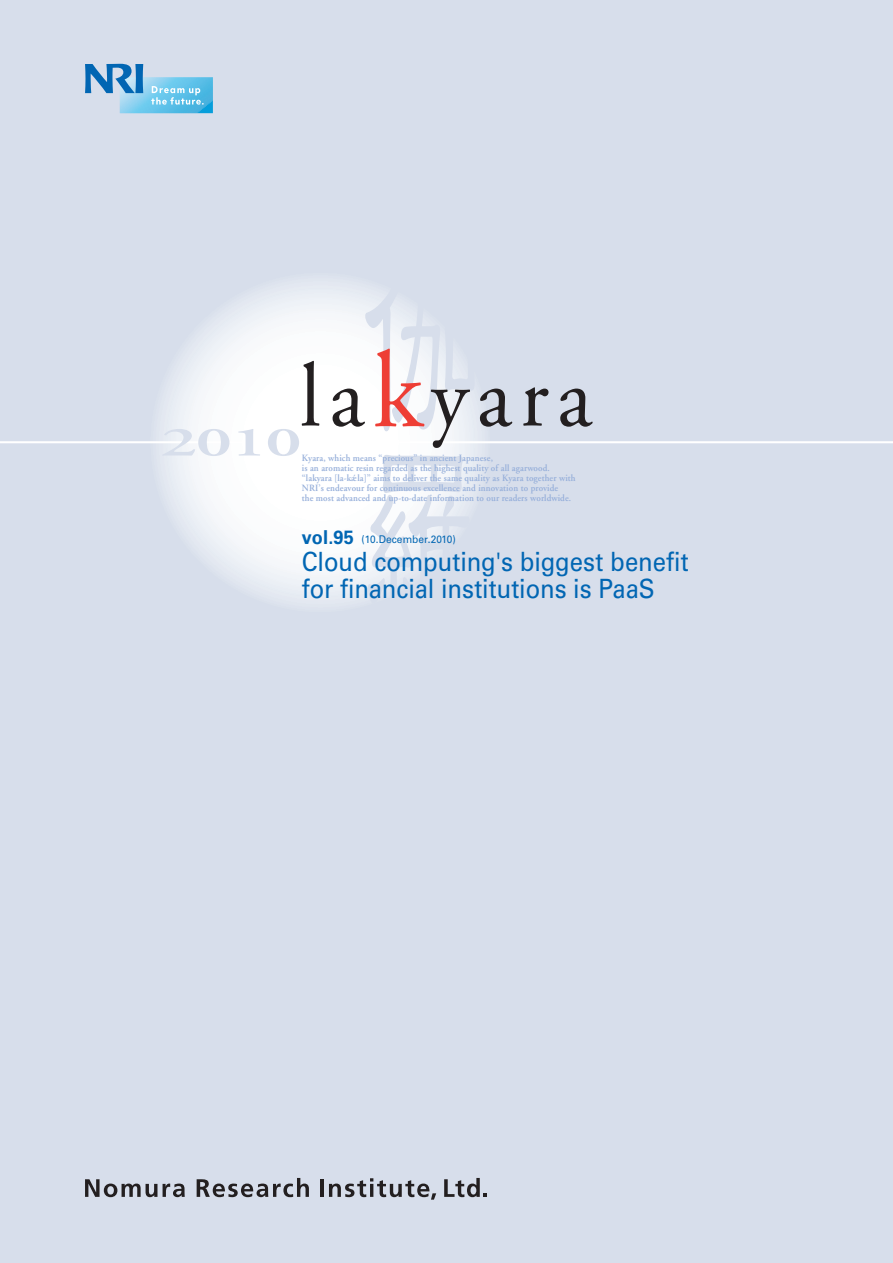
<style>
.page{position:relative;width:893px;height:1263px;background:#d7deeb}
.page>*{position:absolute;margin:0;border:0;box-sizing:border-box;transform-origin:0 0}
.t1{font:90.3px "Adobe Garamond";letter-spacing:.1em;color:#231f20;scale:.95 1}
.t2{font:600 41.4px "Adobe Garamond";color:#d7deeb;scale:1.75 1}
.t3{font:26.55px/26.5px "Univers";letter-spacing:-.005em;color:#0166b3;scale:.9 1}
.t4{font:700 19.2px "Univers";color:#0166b3;scale:.95 1}
.t5{font:10.65px "Univers";letter-spacing:.01em;color:#0166b3;scale:.95 1}
.t6{font:600 9.6px/10.1px "Adobe Garamond";letter-spacing:.01em;color:#96afda;scale:.95 1}
.s1{font-size:108.45px;color:#ee3e35}
</style>
<div class="page">
<svg style="left:150px;top:272px;width:340px;height:340px"></svg>
<svg style="left:365px;top:278px;width:110px;height:153px"></svg>
<svg style="left:368px;top:455px;width:110px;height:150px"></svg>
<hr style="left:0;top:441px;width:893px;height:2px;background:#fff">
<svg style="left:85px;top:64px;width:128px;height:49px"></svg>
<svg style="left:85px;top:1179px;width:72px;height:18px"></svg>
<svg style="left:163px;top:1183px;width:22px;height:14px"></svg>
<svg style="left:197px;top:1178px;width:112px;height:19px"></svg>
<hr style="left:320px;top:1179px;width:4px;height:18px;background:#231f20">
<svg style="left:329px;top:1178px;width:107px;height:21px"></svg>
<svg style="left:444px;top:1178px;width:43px;height:19px"></svg>
<h1 class="t1" style="left:300px;top:349px;width:309px">la<span class="s1">k</span>yara</h1>
<h2 class="t2" style="left:161px;top:420px;width:82px">2010</h2>
<p class="t6" style="left:302px;top:453px;width:203px">Kyara, which means “precious” in ancient Japanese,</p>
<p class="t6" style="left:302px;top:463px;width:262px">is an aromatic resin regarded as the highest quality of all agarwood.</p>
<p class="t6" style="left:353px;top:473px;width:236px">´ la]” aims to deliver the same quality as Kyara together with</p>
<p class="t6" style="left:302px;top:473px;width:285px">“lakyara [la-kæ<br>NRI s’ endeavour for continuous excellence and innovation to provide the most advanced and up-to-date information to our readers worldwide.</p>
<h3 class="t4" style="left:302px;top:526px;width:56px">vol.95</h3>
<h3 class="t3" style="left:302px;top:549px;width:431px">Cloud computing s' biggest benefit for financial institutions is PaaS</h3>
<p class="t5" style="left:361px;top:533px;width:101px">(10.December.2010(</p>
</div>
